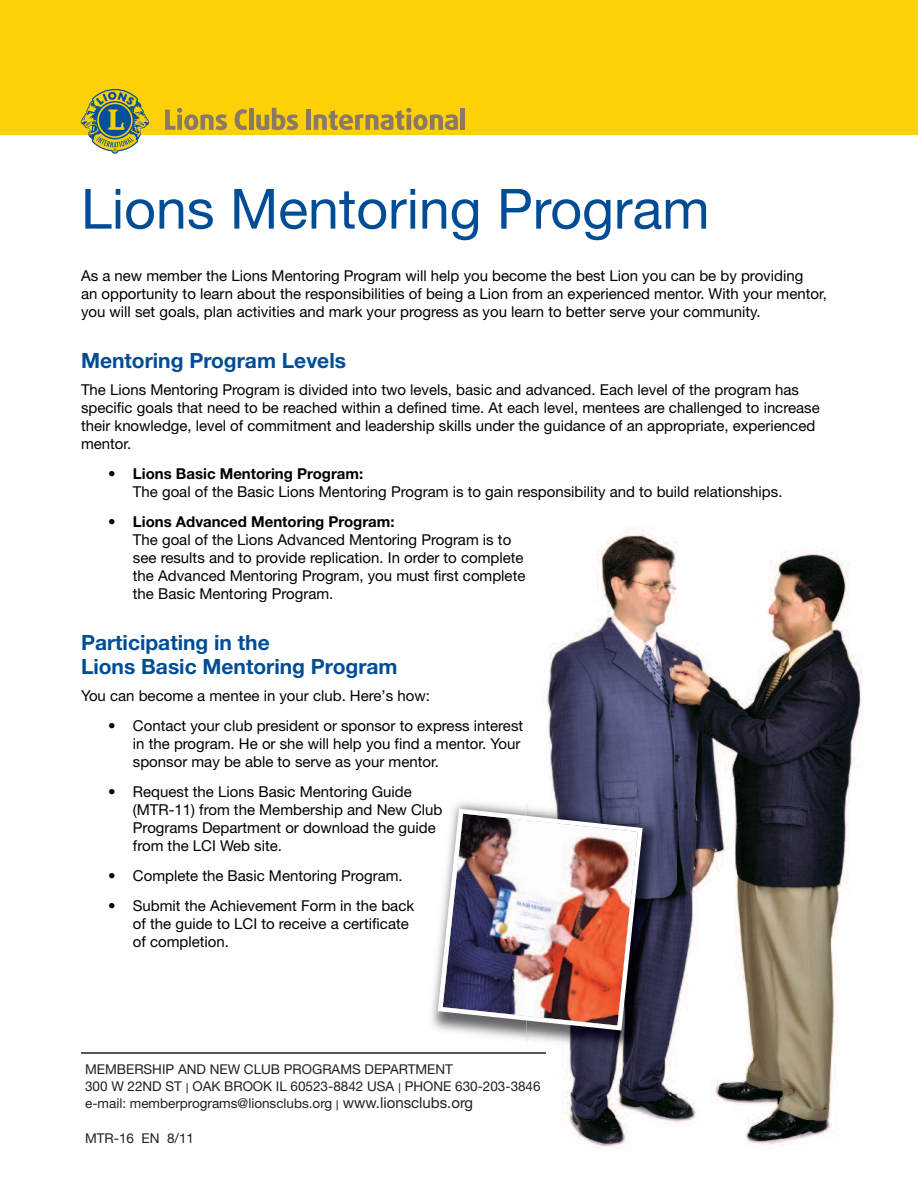
<style>
.page{position:relative;width:918px;height:1188px;background:#fff}
.page>*{position:absolute;margin:0;border:0;box-sizing:border-box;transform-origin:0 0}
.t1{font:55.5px "Helvetica Neue";color:#014d95}
.t2{font:700 21px/24px "Helvetica Neue";color:#014d95}
.t3{font:15px/18px "Helvetica Neue";color:#000}
.t4{font:13.5px/17.1px "Helvetica Neue";color:#231f20}
.s1{font-weight:700}
.s2{font-size:15px}
</style>
<div class="page">
<div style="left:0;top:0;width:918px;height:135px;background:#fed006"></div>
<svg style="left:81px;top:89px;width:68px;height:65px"></svg>
<svg style="left:165px;top:108px;width:62px;height:22px"></svg>
<svg style="left:235px;top:109px;width:12px;height:21px"></svg>
<div style="left:249px;top:108px;width:5px;height:22px;background:#8a7966"></div>
<svg style="left:256px;top:108px;width:42px;height:22px"></svg>
<div style="left:306px;top:110px;width:5px;height:20px;background:#8a7966"></div>
<svg style="left:314px;top:108px;width:144px;height:22px"></svg>
<hr style="left:461px;top:108px;width:4px;height:22px;background:#8a7966">
<img style="left:542px;top:528px;width:320px;height:621px">
<hr style="left:81px;top:1052px;width:465px;height:2px;background:#231f20">
<img style="left:431px;top:802px;width:95px;height:237px">
<img style="left:526px;top:803px;width:144px;height:254px">
<img style="left:435px;top:806px;width:210px;height:227px">
<h1 class="t1" style="left:81px;top:189px;width:630px">Lions Mentoring Program</h1>
<p class="t3" style="left:81px;top:268px;width:747px">As a new member the Lions Mentoring Program will help you become the best Lion you can be by providing<br>an opportunity to learn about the responsibilities of being a Lion from an experienced mentor. With your mentor, you will set goals, plan activities and mark your progress as you learn to better serve your community.</p>
<h2 class="t2" style="left:81px;top:350px;width:267px">Mentoring Program Levels</h2>
<p class="t3" style="left:81px;top:382px;width:740px">The Lions Mentoring Program is divided into two levels, basic and advanced. Each level of the program has specific goals that need to be reached within a defined time. At each level, mentees are challenged to increase their knowledge, level of commitment and leadership skills under the guidance of an appropriate, experienced mentor.</p>
<p class="t3" style="left:133px;top:466px;width:651px;text-indent:-25px">• <span class="s1">Lions Basic Mentoring Program:<br></span>The goal of the Basic Lions Mentoring Program is to gain responsibility and to build relationships.</p>
<p class="t3" style="left:133px;top:514px;width:394px;text-indent:-25px">• <span class="s1">Lions Advanced Mentoring Program:<br></span>The goal of the Lions Advanced Mentoring Program is to see results and to provide replication. In order to complete the Advanced Mentoring Program, you must first complete the Basic Mentoring Program.</p>
<h2 class="t2" style="left:81px;top:632px;width:318px">Participating in the<br>Lions Basic Mentoring Program</h2>
<p class="t3" style="left:81px;top:688px;width:350px">You can become a mentee in your club. Here’s how:</p>
<p class="t3" style="left:133px;top:718px;width:392px;text-indent:-25px">• Contact your club president or sponsor to express interest in the program. He or she will help you find a mentor. Your sponsor may be able to serve as your mentor.</p>
<p class="t3" style="left:133px;top:784px;width:311px;text-indent:-25px">• Request the Lions Basic Mentoring Guide (MTR-11) from the Membership and New Club Programs Department or download the guide from the LCI Web site.</p>
<p class="t3" style="left:108px;top:868px;width:296px">• Complete the Basic Mentoring Program.</p>
<p class="t3" style="left:133px;top:898px;width:283px;text-indent:-25px">• Submit the Achievement Form in the back of the guide to LCI to receive a certificate of completion.</p>
<p class="t4" style="left:85px;top:1062px;width:457px">MEMBERSHIP AND NEW CLUB PROGRAMS DEPARTMENT<br>300 W 22ND ST | OAK BROOK IL 60523-8842 USA | PHONE 630-203-3846 e-mail: memberprograms@lionsclubs.org | <span class="s2">www.lionsclubs.org</span></p>
<p class="t4" style="left:85px;top:1131px;width:110px">MTR-16 EN 8/11</p>
</div>
